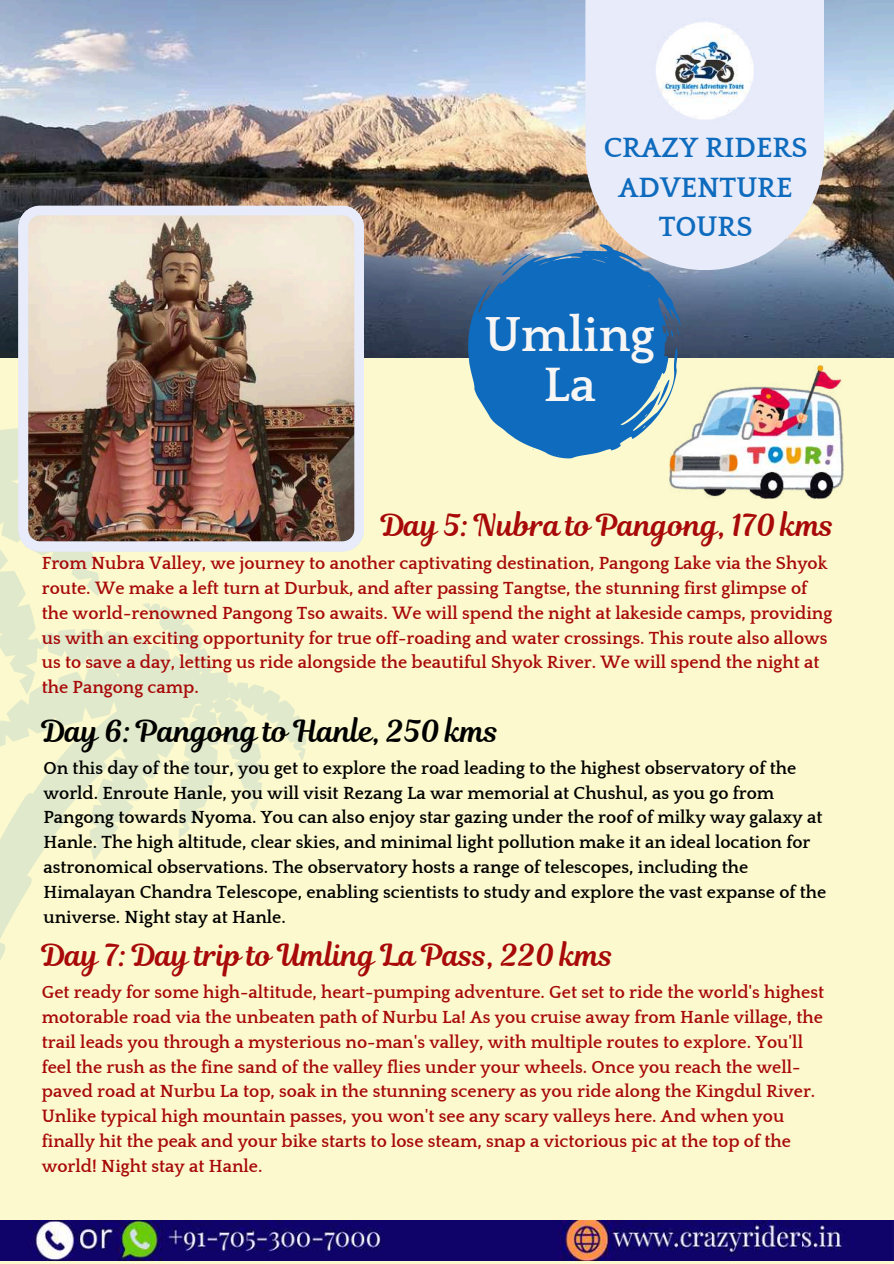
<style>
.page{position:relative;width:894px;height:1264px;background:#fff}
.page>*{position:absolute;margin:0;border:0;box-sizing:border-box;transform-origin:0 0}
.t1{font:700 49.5px/50.7px "Quattrocento";color:#f8f5f5;text-align:center}
.t2{font:30px "RTL Romman Regular";color:#a80909}
.t3{font:30px "RTL Romman Regular";color:#000}
.t4{font:700 28.65px/39.3px "Quattrocento";color:#0e6bbd;text-align:center}
.t5{font:700 18px/24.8px "Quattrocento";color:#a80909}
.t6{font:700 18px/24.8px "Quattrocento";color:#000}
</style>
<div class="page">
<div style="left:0;top:0;width:893px;height:1263px;background:#fbf9cd"></div>
<svg style="left:0;top:428px;width:306px;height:532px"></svg>
<img style="left:0;top:0;width:893px;height:358px">
<svg style="left:585px;top:0;width:238px;height:270px;background:#e2e5f2"></svg>
<img style="left:634px;top:0;width:140px;height:141px">
<img style="left:0;top:1220px;width:893px;height:39px">
<svg style="left:468px;top:244px;width:212px;height:214px;background:#3a80bb"></svg>
<svg style="left:501px;top:252px;width:34px;height:24px"></svg>
<svg style="left:664px;top:314px;width:15px;height:23px"></svg>
<svg style="left:655px;top:379px;width:14px;height:26px"></svg>
<img style="left:18px;top:206px;width:346px;height:345px">
<img style="left:669px;top:365px;width:174px;height:133px">
<h3 class="t4" style="left:603px;top:129px;width:205px">CRAZY RIDERS<br>ADVENTURE<br>TOURS</h3>
<h1 class="t1" style="left:484px;top:311px;width:171px">Umling<br>La</h1>
<h2 class="t2" style="left:381px;top:504px;width:454px">Day 5: Nubra to Pangong, 170 kms</h2>
<p class="t5" style="left:42px;top:551px;width:791px">From Nubra Valley, we journey to another captivating destination, Pangong Lake via the Shyok route. We make a left turn at Durbuk, and after passing Tangtse, the stunning first glimpse of the world-renowned Pangong Tso awaits. We will spend the night at lakeside camps, providing us with an exciting opportunity for true off-roading and water crossings. This route also allows us to save a day, letting us ride alongside the beautiful Shyok River. We will spend the night at the Pangong camp.</p>
<h2 class="t3" style="left:42px;top:709px;width:458px">Day 6: Pangong to Hanle, 250 kms</h2>
<p class="t6" style="left:43px;top:756px;width:784px">On this day of the tour, you get to explore the road leading to the highest observatory of the world. Enroute Hanle, you will visit Rezang La war memorial at Chushul, as you go from Pangong towards Nyoma. You can also enjoy star gazing under the roof of milky way galaxy at Hanle. The high altitude, clear skies, and minimal light pollution make it an ideal location for astronomical observations. The observatory hosts a range of telescopes, including the Himalayan Chandra Telescope, enabling scientists to study and explore the vast expanse of the universe. Night stay at Hanle.</p>
<h2 class="t2" style="left:42px;top:934px;width:573px">Day 7: Day trip to Umling La Pass, 220 kms</h2>
<p class="t5" style="left:42px;top:980px;width:783px">Get ready for some high-altitude, heart-pumping adventure. Get set to ride the world's highest motorable road via the unbeaten path of Nurbu La! As you cruise away from Hanle village, the trail leads you through a mysterious no-man's valley, with multiple routes to explore. You'll feel the rush as the fine sand of the valley flies under your wheels. Once you reach the well&shy;paved road at Nurbu La top, soak in the stunning scenery as you ride along the Kingdul River.<br>Unlike typical high mountain passes, you won't see any scary valleys here. And when you finally hit the peak and your bike starts to lose steam, snap a victorious pic at the top of the world! Night stay at Hanle.</p>
</div>
